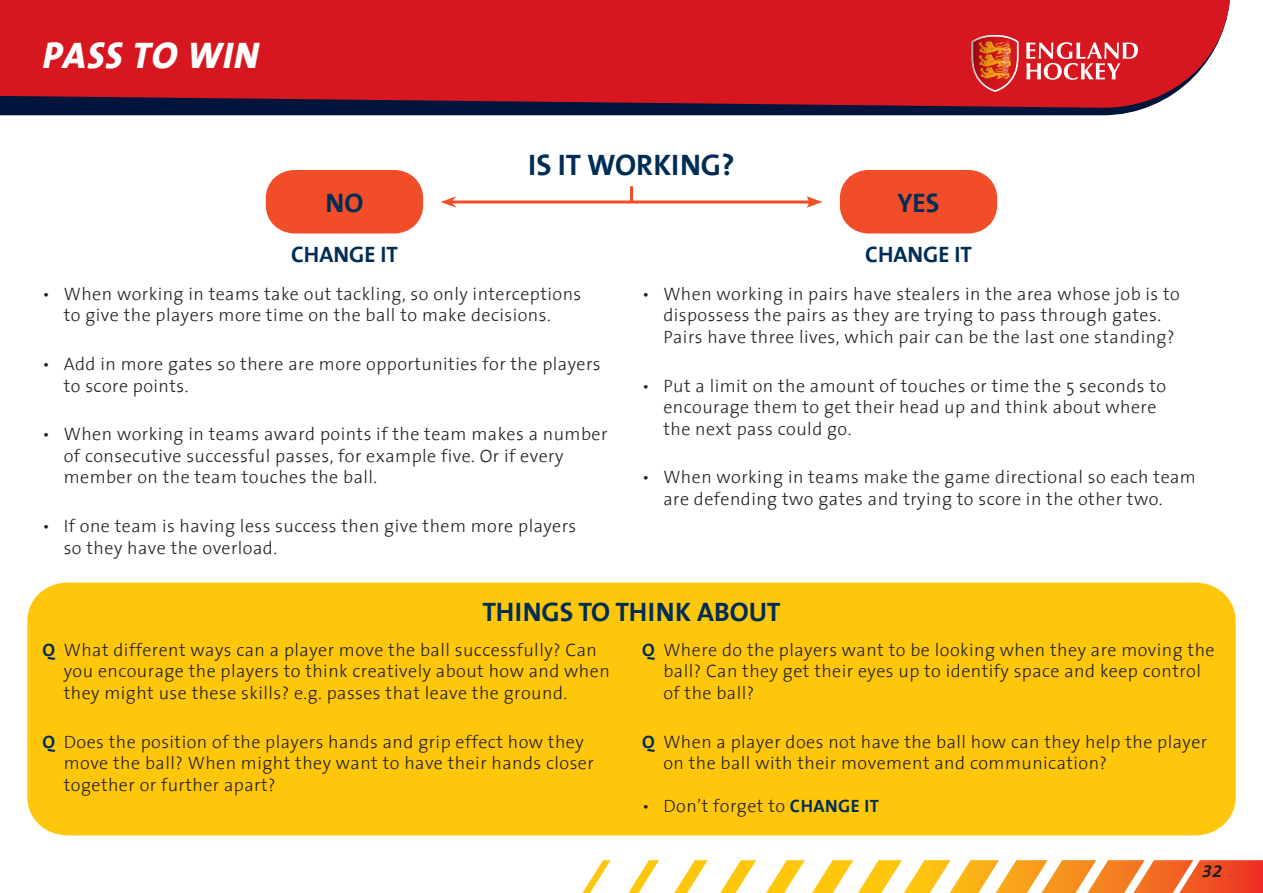
<style>
.page{position:relative;width:1263px;height:893px;background:#fff}
.page>*{position:absolute;margin:0;border:0;box-sizing:border-box;transform-origin:0 0}
.t1{font:italic 800 37.5px "The Sans B8";letter-spacing:.02em;color:#fff}
.t2{font:700 30px "The Sans B7";color:#002d56}
.t3{font:700 27px "The Sans B7";color:#002d56}
.t4{font:700 22.5px "The Sans B7";color:#002d56}
.t5{font:300 18px/21.6px "The Sans";letter-spacing:.025em;color:#231f20}
.t6{font:italic 700 18px "The Sans B7";color:#231f20}
.s1{font-family:"The Sans B7";font-weight:700;color:#002d56}
</style>
<div class="page">
<div style="left:840px;top:170px;width:157px;height:64px;background:#f04d28;border-radius:29px"></div>
<div style="left:27px;top:583px;width:1209px;height:252px;background:#fec70c;border-radius:40px"></div>
<div style="left:0;top:108px;width:1145px;height:7px;background:#00153b"></div>
<svg style="left:0;top:0;width:1230px;height:108px;background:#cb1b25"></svg>
<svg style="left:1026px;top:42px;width:112px;height:38px"></svg>
<svg style="left:972px;top:35px;width:46px;height:57px;background:#d54b32"></svg>
<svg style="left:582px;top:860px;width:681px;height:33px"></svg>
<div style="left:266px;top:170px;width:157px;height:64px;background:#f04d28;border-radius:29px"></div>
<hr style="left:451px;top:200px;width:361px;height:3px;background:#f04d28">
<svg style="left:441px;top:196px;width:16px;height:12px"></svg>
<svg style="left:806px;top:196px;width:16px;height:12px"></svg>
<hr style="left:630px;top:186px;width:3px;height:16px;background:#f04d28">
<h1 class="t1" style="left:43px;top:35px;width:218px">PASS TO WIN</h1>
<h3 class="t3" style="left:326px;top:188px;width:39px">NO</h3>
<h2 class="t2" style="left:528px;top:149px;width:208px">IS IT WORKING?</h2>
<h3 class="t3" style="left:897px;top:188px;width:43px">YES</h3>
<p class="t4" style="left:291px;top:243px;width:108px">CHANGE IT</p>
<p class="t4" style="left:865px;top:243px;width:108px">CHANGE IT</p>
<p class="t5" style="left:43px;top:282px;width:540px;text-align:center">• When working in teams take out tackling, so only interceptions to give the players more time on the ball to make decisions.</p>
<p class="t5" style="left:64px;top:352px;width:538px;text-indent:-21px">• Add in more gates so there are more opportunities for the players to score points.</p>
<p class="t5" style="left:64px;top:423px;width:545px;text-indent:-21px">• When working in teams award points if the team makes a number of consecutive successful passes, for example five. Or if every member on the team touches the ball.</p>
<p class="t5" style="left:64px;top:514px;width:514px;text-indent:-21px">• If one team is having less success then give them more players so they have the overload.</p>
<p class="t5" style="left:663px;top:282px;width:518px;text-indent:-21px">• When working in pairs have stealers in the area whose job is to dispossess the pairs as they are trying to pass through gates.<br>Pairs have three lives, which pair can be the last one standing?</p>
<p class="t5" style="left:663px;top:374px;width:504px;text-indent:-21px">• Put a limit on the amount of touches or time the 5 seconds to encourage them to get their head up and think about where the next pass could go.</p>
<p class="t5" style="left:663px;top:466px;width:534px;text-indent:-21px">• When working in teams make the game directional so each team are defending two gates and trying to score in the other two.</p>
<h3 class="t3" style="left:482px;top:597px;width:300px">THINGS TO THINK ABOUT</h3>
<p class="t5" style="left:64px;top:638px;width:547px;text-indent:-21px"><span class="s1">Q</span> What different ways can a player move the ball successfully? Can you encourage the players to think creatively about how and when they might use these skills? e.g. passes that leave the ground.</p>
<p class="t5" style="left:64px;top:730px;width:531px;text-indent:-21px"><span class="s1">Q</span> Does the position of the players hands and grip effect how they move the ball? When might they want to have their hands closer together or further apart?</p>
<p class="t5" style="left:663px;top:638px;width:553px;text-indent:-21px"><span class="s1">Q</span> Where do the players want to be looking when they are moving the ball? Can they get their eyes up to identify space and keep control of the ball?</p>
<p class="t5" style="left:663px;top:730px;width:545px;text-indent:-21px"><span class="s1">Q</span> When a player does not have the ball how can they help the player on the ball with their movement and communication?</p>
<p class="t5" style="left:642px;top:795px;width:238px">• Don’t forget to <span class="s1">CHANGE IT</span></p>
<p class="t6" style="left:1201px;top:861px;width:26px">32</p>
</div>
